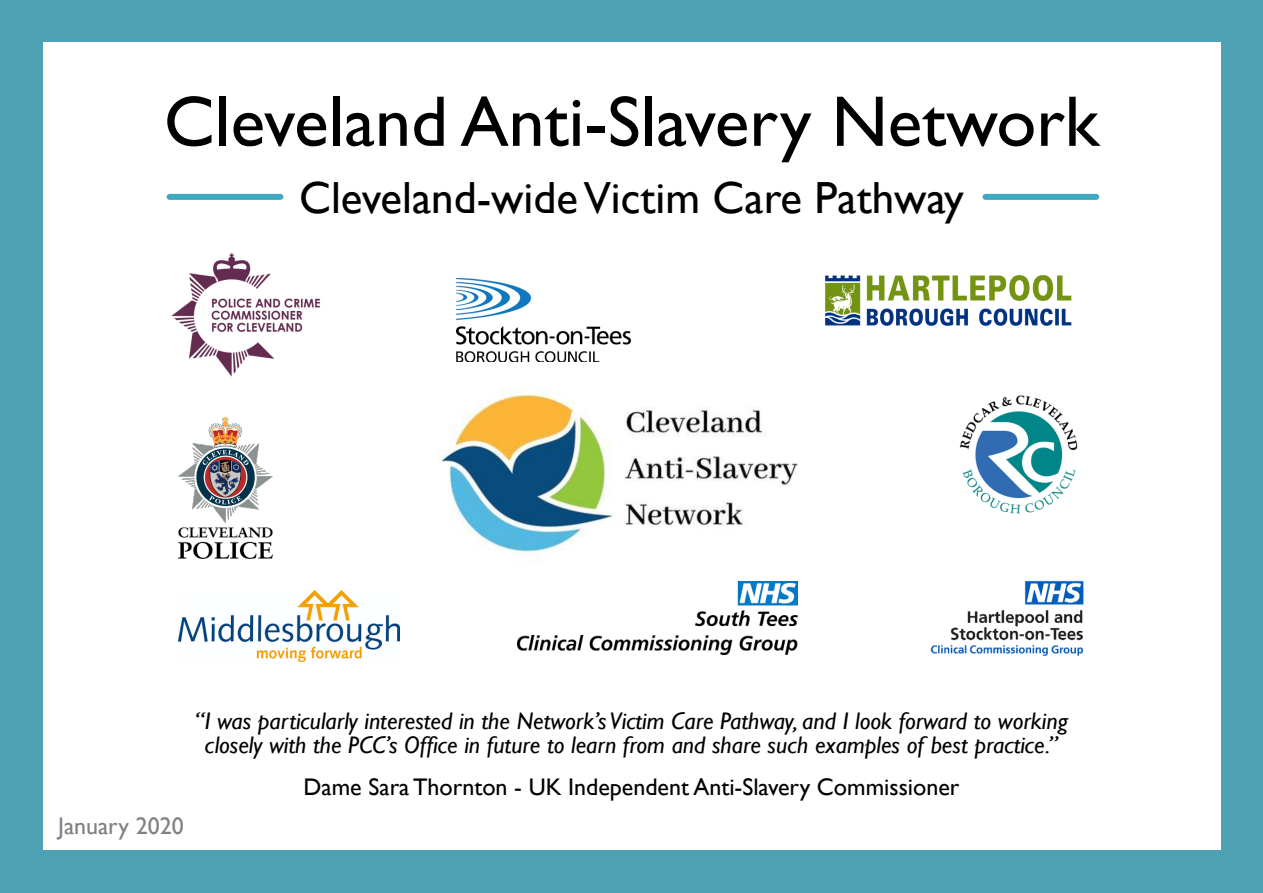
<style>
.page{position:relative;width:1263px;height:893px;background:#4da1b3}
.page>*{position:absolute;margin:0;border:0;box-sizing:border-box;transform-origin:0 0}
.t1{font:72px "Gill Sans";color:#000}
.t2{font:45px "Gill Sans";color:#000}
.t3{font:italic 24px/24px "Gill Sans";color:#000;text-align:center}
.t4{font:24px "Gill Sans";color:#000}
.t5{font:24px "Gill Sans";color:#808080}
</style>
<div class="page">
<div style="left:43px;top:43px;width:1177px;height:807px;background:#fff"></div>
<img style="left:825px;top:275px;width:247px;height:51px">
<div style="left:170px;top:194px;width:110px;height:6px;background:#40a9bf"></div>
<div style="left:985px;top:194px;width:111px;height:6px;background:#40a9bf"></div>
<img style="left:171px;top:253px;width:149px;height:124px">
<img style="left:179px;top:417px;width:93px;height:141px">
<img style="left:437px;top:389px;width:361px;height:168px">
<img style="left:930px;top:580px;width:154px;height:77px">
<img style="left:518px;top:581px;width:280px;height:74px">
<img style="left:959px;top:395px;width:119px;height:119px">
<img style="left:457px;top:278px;width:174px;height:84px">
<img style="left:179px;top:590px;width:220px;height:72px">
<h1 class="t1" style="left:164px;top:96px;width:937px">Cleveland Anti-Slavery Network</h1>
<h2 class="t2" style="left:299px;top:182px;width:666px">Cleveland-wide Victim Care Pathway</h2>
<p class="t5" style="left:58px;top:818px;width:127px">January 2020</p>
<p class="t3" style="left:195px;top:711px;width:874px">“I was particularly interested in the Network’s Victim Care Pathway, and I look forward to working closely with the PCC’s Office in future to learn from and share such examples of best practice.”</p>
<p class="t4" style="left:304px;top:778px;width:657px">Dame Sara Thornton - UK Independent Anti-Slavery Commissioner</p>
</div>
